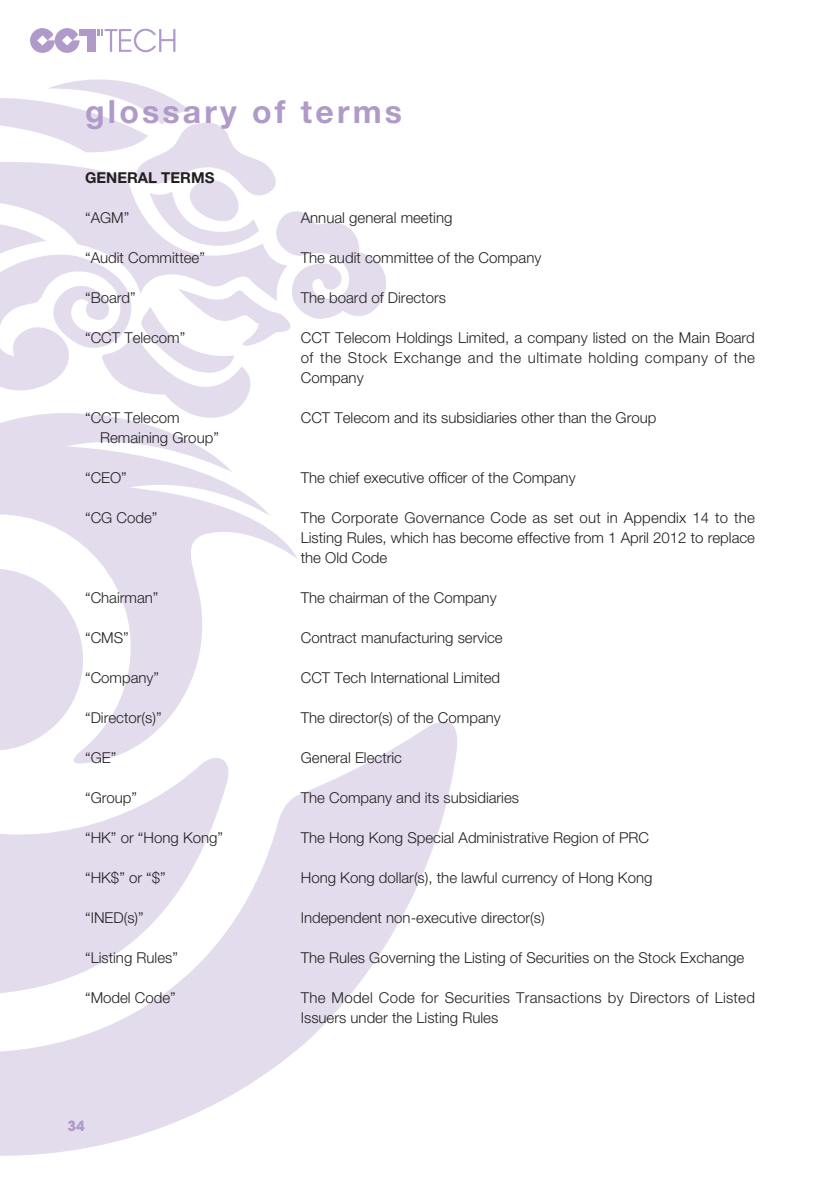
<style>
.page{position:relative;width:840px;height:1191px;background:#fff}
.page>*{position:absolute;margin:0;border:0;box-sizing:border-box;transform-origin:0 0}
.t1{font:700 32px "Helvetica Neue LT Std";letter-spacing:.1em;color:#b09ac9}
.t2{font:300 15px/20px "Helvetica Neue LT Std";color:#231f20;text-align:justify}
.t3{font:300 15px/20px "Helvetica Neue LT Std";letter-spacing:.02em;color:#231f20}
.t4{font:700 15px "Helvetica Neue LT Std";color:#231f20}
.t5{font:700 14px "ITC Avant Garde Std";color:#b09ac9}
</style>
<div class="page">
<svg style="left:0;top:721px;width:457px;height:434px;fill:#e3dced"></svg>
<svg style="left:0;top:763px;width:233px;height:232px;fill:#e3dced"></svg>
<svg style="left:0;top:420px;width:298px;height:343px"></svg>
<svg style="left:0;top:79px;width:386px;height:341px"></svg>
<hr style="left:87px;top:29px;width:4px;height:23px;background:#b09ac9">
<svg style="left:30px;top:28px;width:49px;height:25px"></svg>
<div style="left:79px;top:29px;width:11px;height:7px;background:#b09ac9"></div>
<hr style="left:93px;top:29px;width:3px;height:23px;background:#b09ac9">
<svg style="left:97px;top:29px;width:78px;height:23px"></svg>
<h1 class="t1" style="left:85px;top:92px;width:318px">glossary of terms</h1>
<p class="t4" style="left:85px;top:168px;width:131px">GENERAL TERMS</p>
<p class="t2" style="left:85px;top:207px;width:46px">“AGM”</p>
<p class="t2" style="left:300px;top:207px;width:153px">Annual general meeting</p>
<p class="t2" style="left:85px;top:247px;width:121px">“Audit Committee”</p>
<p class="t2" style="left:300px;top:247px;width:242px">The audit committee of the Company</p>
<p class="t2" style="left:85px;top:287px;width:52px">“Board”</p>
<p class="t2" style="left:300px;top:287px;width:147px">The board of Directors</p>
<p class="t2" style="left:85px;top:327px;width:102px">“CCT Telecom”</p>
<p class="t2" style="left:300px;top:327px;width:455px">CCT Telecom Holdings Limited, a company listed on the Main Board of the Stock Exchange and the ultimate holding company of the Company</p>
<p class="t2" style="left:100px;top:407px;width:120px;text-indent:-15px">“CCT Telecom<br>Remaining Group”</p>
<p class="t2" style="left:300px;top:407px;width:357px">CCT Telecom and its subsidiaries other than the Group</p>
<p class="t2" style="left:85px;top:467px;width:43px">“CEO”</p>
<p class="t2" style="left:300px;top:467px;width:276px">The chief executive officer of the Company</p>
<p class="t2" style="left:85px;top:507px;width:74px">“CG Code”</p>
<p class="t2" style="left:300px;top:507px;width:455px">The Corporate Governance Code as set out in Appendix 14 to the Listing Rules, which has become effective from 1 April 2012 to replace the Old Code</p>
<p class="t2" style="left:85px;top:587px;width:75px">“Chairman”</p>
<p class="t2" style="left:300px;top:587px;width:197px">The chairman of the Company</p>
<p class="t2" style="left:85px;top:627px;width:45px">“CMS”</p>
<p class="t2" style="left:300px;top:627px;width:203px">Contract manufacturing service</p>
<p class="t2" style="left:85px;top:667px;width:75px">“Company”</p>
<p class="t2" style="left:300px;top:667px;width:201px">CCT Tech International Limited</p>
<p class="t2" style="left:85px;top:707px;width:78px">“Director(s)”</p>
<p class="t2" style="left:300px;top:707px;width:201px">The director(s) of the Company</p>
<p class="t2" style="left:85px;top:747px;width:33px">“GE”</p>
<p class="t2" style="left:300px;top:747px;width:103px">General Electric</p>
<p class="t2" style="left:85px;top:787px;width:53px">“Group”</p>
<p class="t2" style="left:300px;top:787px;width:220px">The Company and its subsidiaries</p>
<p class="t2" style="left:85px;top:827px;width:139px">“HK” or “Hong Kong”</p>
<p class="t2" style="left:300px;top:827px;width:349px">The Hong Kong Special Administrative Region of PRC</p>
<p class="t2" style="left:85px;top:867px;width:82px">“HK$” or “$”</p>
<p class="t2" style="left:300px;top:867px;width:353px">Hong Kong dollar(s), the lawful currency of Hong Kong</p>
<p class="t2" style="left:85px;top:907px;width:60px">“INED(s)”</p>
<p class="t2" style="left:300px;top:907px;width:245px">Independent non-executive director(s)</p>
<p class="t2" style="left:85px;top:947px;width:94px">“Listing Rules”</p>
<p class="t2" style="left:300px;top:947px;width:444px">The Rules Governing the Listing of Securities on the Stock Exchange</p>
<p class="t2" style="left:85px;top:987px;width:92px">“Model Code”</p>
<p class="t3" style="left:300px;top:987px;width:455px">The Model Code for Securities Transactions by Directors of Listed<br>Issuers under the Listing Rules</p>
<p class="t5" style="left:67px;top:1116px;width:19px">34</p>
</div>
